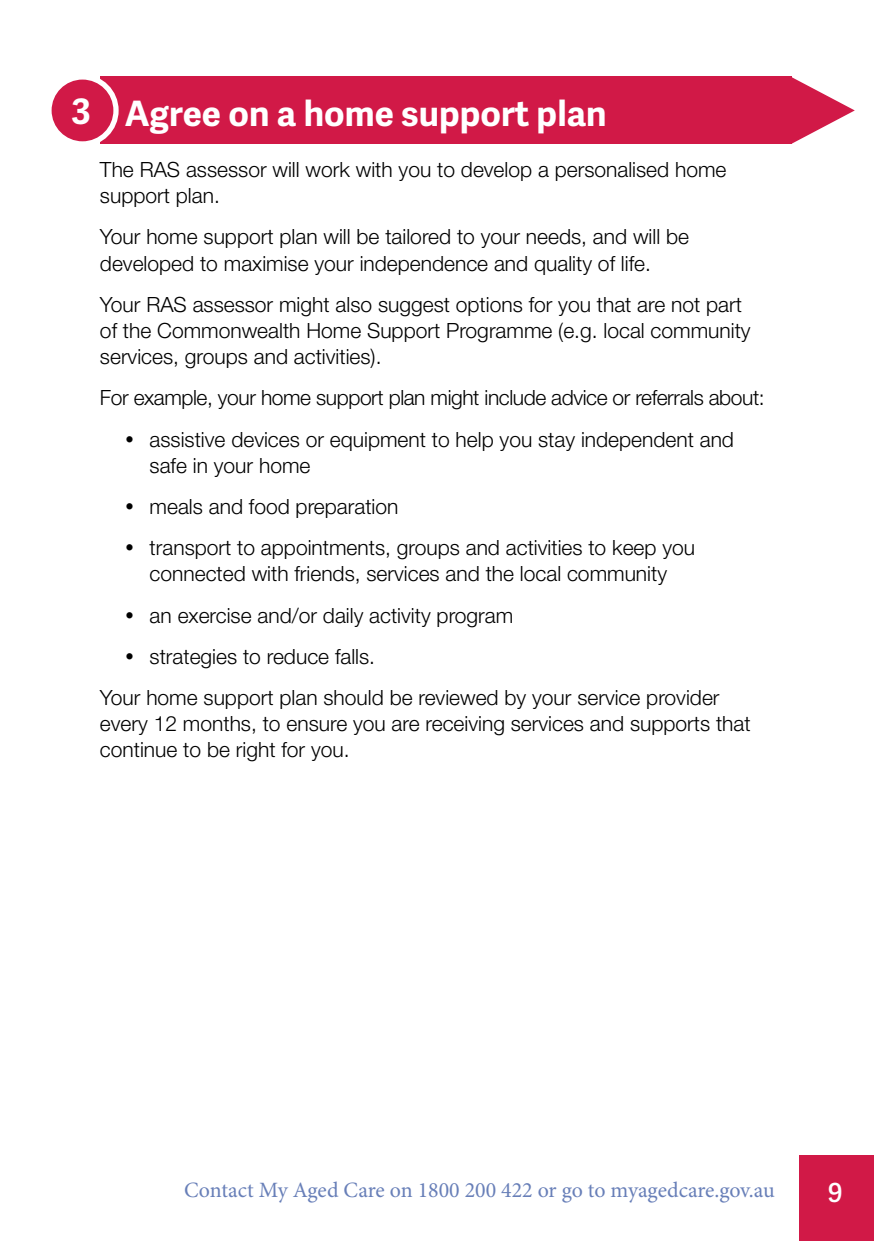
<style>
.page{position:relative;width:874px;height:1241px;background:#fff}
.page>*{position:absolute;margin:0;border:0;box-sizing:border-box;transform-origin:0 0}
.Body{font:700 35px "Adelle Sans";color:#fff}
.t1{font:600 26.25px "Adelle Sans";color:#fff}
.t2{font:21.88px "Minion Pro";letter-spacing:-.005em;color:#687fb8}
.Body-2{font:300 21px/26.2px "Helvetica Neue LT Std";color:#000}
.Body-3{font:300 21px "Helvetica Neue LT Std";letter-spacing:-.02em;color:#000}
</style>
<div class="page">
<div style="left:799px;top:1154px;width:74px;height:86px;background:#d11947"></div>
<div style="left:100px;top:77px;width:690px;height:67px;background:#d11947"></div>
<svg style="left:790px;top:77px;width:64px;height:67px"></svg>
<div style="left:49px;top:77px;width:67px;height:67px;background:#d11947;border-radius:50%"></div>
<div style="left:46px;top:74px;width:73px;height:72px;border:5px solid #fff;border-radius:50%"></div>
<p class="Body" style="left:72px;top:90px;width:21px">3</p>
<h1 class="Body" style="left:125px;top:92px;width:483px">Agree on a home support plan</h1>
<p class="Body-2" style="left:100px;top:156px;width:627px">The RAS assessor will work with you to develop a personalised home support plan.</p>
<p class="Body-2" style="left:100px;top:223px;width:590px">Your home support plan will be tailored to your needs, and will be developed to maximise your independence and quality of life.</p>
<p class="Body-2" style="left:100px;top:290px;width:652px">Your RAS assessor might also suggest options for you that are not part of the Commonwealth Home Support Programme (e.g. local community services, groups and activities).</p>
<p class="Body-3" style="left:100px;top:385px;width:666px">For example, your home support plan might include advice or referrals about:</p>
<p class="Body-2" style="left:149px;top:425px;width:585px">assistive devices or equipment to help you stay independent and safe in your home</p>
<p class="Body-2" style="left:149px;top:493px;width:250px">meals and food preparation</p>
<p class="Body-2" style="left:149px;top:534px;width:546px">transport to appointments, groups and activities to keep you connected with friends, services and the local community</p>
<p class="Body-2" style="left:149px;top:601px;width:365px">an exercise and/or daily activity program</p>
<p class="Body-2" style="left:149px;top:642px;width:227px">strategies to reduce falls.</p>
<p class="Body-2" style="left:100px;top:683px;width:652px">Your home support plan should be reviewed by your service provider every 12 months, to ensure you are receiving services and supports that continue to be right for you.</p>
<p class="t2" style="left:184px;top:1175px;width:592px">Contact My Aged Care on 1800 200 422 or go to myagedcare.gov.au</p>
<p class="t1" style="left:827px;top:1177px;width:16px">9</p>
</div>
